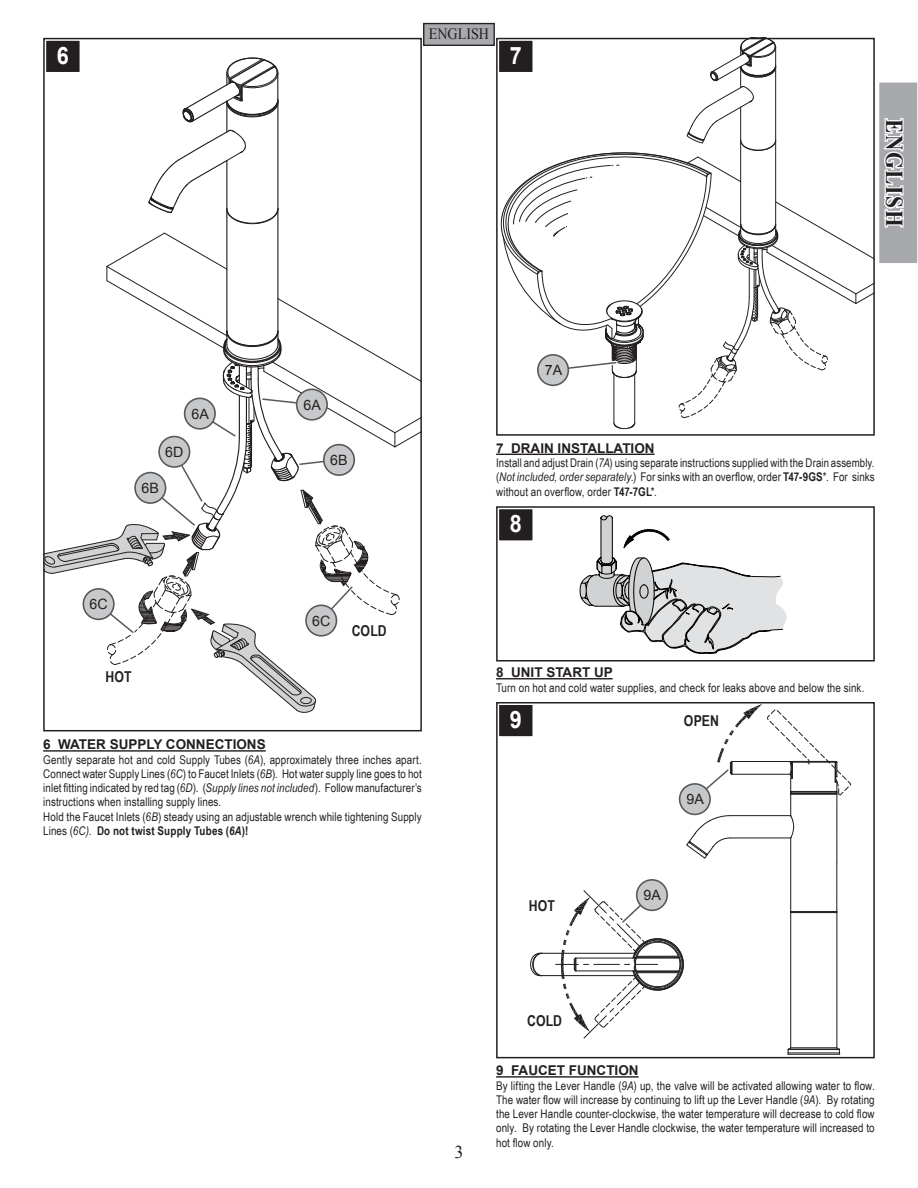
<style>
.page{position:relative;width:918px;height:1188px;background:#fff}
.page>*{position:absolute;margin:0;border:0;box-sizing:border-box;transform-origin:0 0}
.t1{font:700 24.3px "Times New Roman";letter-spacing:.075em;color:#231f20;scale:.88 1}
.t2{font:700 24px "Arial";color:#fff;scale:.9 1}
.t3{font:18px "Times New Roman";color:#231f20}
.t4{font:15.6px "Times New Roman";color:#231f20;scale:.9 1}
.t5{font:700 15px "Arial Narrow";color:#231f20}
.t6{font:14.25px "Arial";color:#231f20}
.t7{font:700 13.5px "Arial";color:#231f20}
.t8{font:12px/14.2px "Arial Narrow";letter-spacing:.01em;color:#231f20;text-align:justify}
.s1{font-style:italic}
.s2{font-weight:700}
.s3{font-weight:700;font-style:italic}
</style>
<div class="page">
<div style="left:424px;top:24px;width:70px;height:21px;background:#a8a9ad"></div>
<div style="left:423px;top:23px;width:72px;height:23px;border:1px solid #231f20"></div>
<div style="left:45px;top:39px;width:36px;height:34px;background:#231f20"></div>
<div style="left:43px;top:38px;width:40px;height:37px;border:3px solid #fff"></div>
<div style="left:498px;top:39px;width:36px;height:34px;background:#231f20"></div>
<div style="left:496px;top:38px;width:40px;height:37px;border:3px solid #fff"></div>
<div style="left:498px;top:508px;width:36px;height:34px;background:#231f20"></div>
<div style="left:496px;top:506px;width:40px;height:37px;border:3px solid #fff"></div>
<div style="left:498px;top:704px;width:36px;height:34px;background:#231f20"></div>
<div style="left:496px;top:702px;width:40px;height:37px;border:3px solid #fff"></div>
<hr style="left:43px;top:750px;width:223px;height:2px;background:#231f20">
<hr style="left:496px;top:454px;width:159px;height:1px;background:#231f20">
<hr style="left:496px;top:678px;width:117px;height:1px;background:#231f20">
<hr style="left:496px;top:1076px;width:143px;height:2px;background:#231f20">
<svg style="left:530px;top:952px;width:13px;height:25px"></svg>
<hr style="left:542px;top:953px;width:93px;height:1px;background:#231f20">
<hr style="left:542px;top:975px;width:93px;height:1px;background:#231f20">
<hr style="left:790px;top:913px;width:1px;height:135px;background:#231f20">
<hr style="left:836px;top:913px;width:1px;height:135px;background:#231f20">
<svg style="left:787px;top:1047px;width:54px;height:8px"></svg>
<div style="left:496px;top:702px;width:379px;height:356px;border:2px solid #231f20"></div>
<svg style="left:580px;top:515px;width:207px;height:139px"></svg>
<div style="left:496px;top:506px;width:379px;height:156px;border:2px solid #231f20"></div>
<svg style="left:43px;top:56px;width:379px;height:657px"></svg>
<div style="left:135px;top:473px;width:31px;height:30px;background:#c7c8ca;border-radius:50%"></div>
<div style="left:134px;top:472px;width:32px;height:32px;border:2px solid #57585a;border-radius:50%"></div>
<svg style="left:501px;top:38px;width:417px;height:392px"></svg>
<div style="left:538px;top:355px;width:30px;height:30px;background:#c7c8ca;border-radius:50%"></div>
<div style="left:537px;top:354px;width:32px;height:32px;border:2px solid #57585a;border-radius:50%"></div>
<svg style="left:556px;top:704px;width:295px;height:335px"></svg>
<div style="left:637px;top:880px;width:30px;height:30px;background:#c7c8ca;border-radius:50%"></div>
<div style="left:636px;top:879px;width:32px;height:32px;border:2px solid #57585a;border-radius:50%"></div>
<h3 class="t4" style="left:429px;top:24px;width:69px">ENGLISH</h3>
<h2 class="t2" style="left:57px;top:39px;width:15px">6</h2>
<h2 class="t2" style="left:510px;top:39px;width:15px">7</h2>
<h1 class="t1" style="left:911px;top:119px;width:124px;rotate:90deg">ENGLISH</h1>
<p class="t6" style="left:192px;top:404px;width:19px">6A</p>
<p class="t6" style="left:165px;top:443px;width:20px">6D</p>
<p class="t6" style="left:142px;top:479px;width:19px">6B</p>
<p class="t6" style="left:89px;top:595px;width:20px">6C</p>
<p class="t5" style="left:106px;top:666px;width:28px">HOT</p>
<p class="t6" style="left:304px;top:395px;width:19px">6A</p>
<p class="t6" style="left:330px;top:451px;width:19px">6B</p>
<p class="t6" style="left:312px;top:611px;width:20px">6C</p>
<p class="t5" style="left:352px;top:620px;width:36px">COLD</p>
<p class="t7" style="left:43px;top:736px;width:224px">6 WATER SUPPLY CONNECTIONS</p>
<p class="t8" style="left:43px;top:752px;width:380px;text-align:left">Gently separate hot and cold Supply Tubes (<span class="s1">6A</span>), approximately three inches apart.<br>Connect water Supply Lines (<span class="s1">6C</span>) to Faucet Inlets (<span class="s1">6B</span>). Hot water supply line goes to hot inlet fitting indicated by red tag (<span class="s1">6D</span>). (<span class="s1">Supply lines not included</span>). Follow manufacturer’s instructions when installing supply lines.<br>Hold the Faucet Inlets (<span class="s1">6B</span>) steady using an adjustable wrench while tightening Supply Lines (<span class="s1">6C)</span>. <span class="s2">Do not twist Supply Tubes (</span><span class="s3">6A</span><span class="s2">)!</span></p>
<p class="t6" style="left:545px;top:361px;width:19px">7A</p>
<p class="t7" style="left:496px;top:439px;width:160px">7 DRAIN INSTALLATION</p>
<p class="t8" style="left:496px;top:455px;width:380px">Install and adjust Drain (<span class="s1">7A</span>) using separate instructions supplied with the Drain assembly. (<span class="s1">Not included, order separately.</span>) For sinks with an overflow, order <span class="s2">T47-9GS</span>*. For sinks without an overflow, order <span class="s2">T47-7GL</span>*.</p>
<h2 class="t2" style="left:510px;top:508px;width:15px">8</h2>
<p class="t7" style="left:496px;top:664px;width:118px">8 UNIT START UP</p>
<p class="t8" style="left:496px;top:680px;width:370px">Turn on hot and cold water supplies, and check for leaks above and below the sink.</p>
<h2 class="t2" style="left:510px;top:703px;width:15px">9</h2>
<p class="t5" style="left:529px;top:894px;width:28px">HOT</p>
<p class="t5" style="left:684px;top:710px;width:37px">OPEN</p>
<p class="t6" style="left:687px;top:790px;width:19px">9A</p>
<p class="t6" style="left:644px;top:886px;width:19px">9A</p>
<h3 class="t3" style="left:454px;top:1140px;width:10px">3</h3>
<p class="t5" style="left:527px;top:1009px;width:36px">COLD</p>
<p class="t7" style="left:496px;top:1062px;width:144px">9 FAUCET FUNCTION</p>
<p class="t8" style="left:496px;top:1078px;width:380px">By lifting the Lever Handle (<span class="s1">9A</span>) up, the valve will be activated allowing water to flow.<br>The water flow will increase by continuing to lift up the Lever Handle (<span class="s1">9A</span>). By rotating the Lever Handle counter-clockwise, the water temperature will decrease to cold flow only. By rotating the Lever Handle clockwise, the water temperature will increased to hot flow only.</p>
</div>
